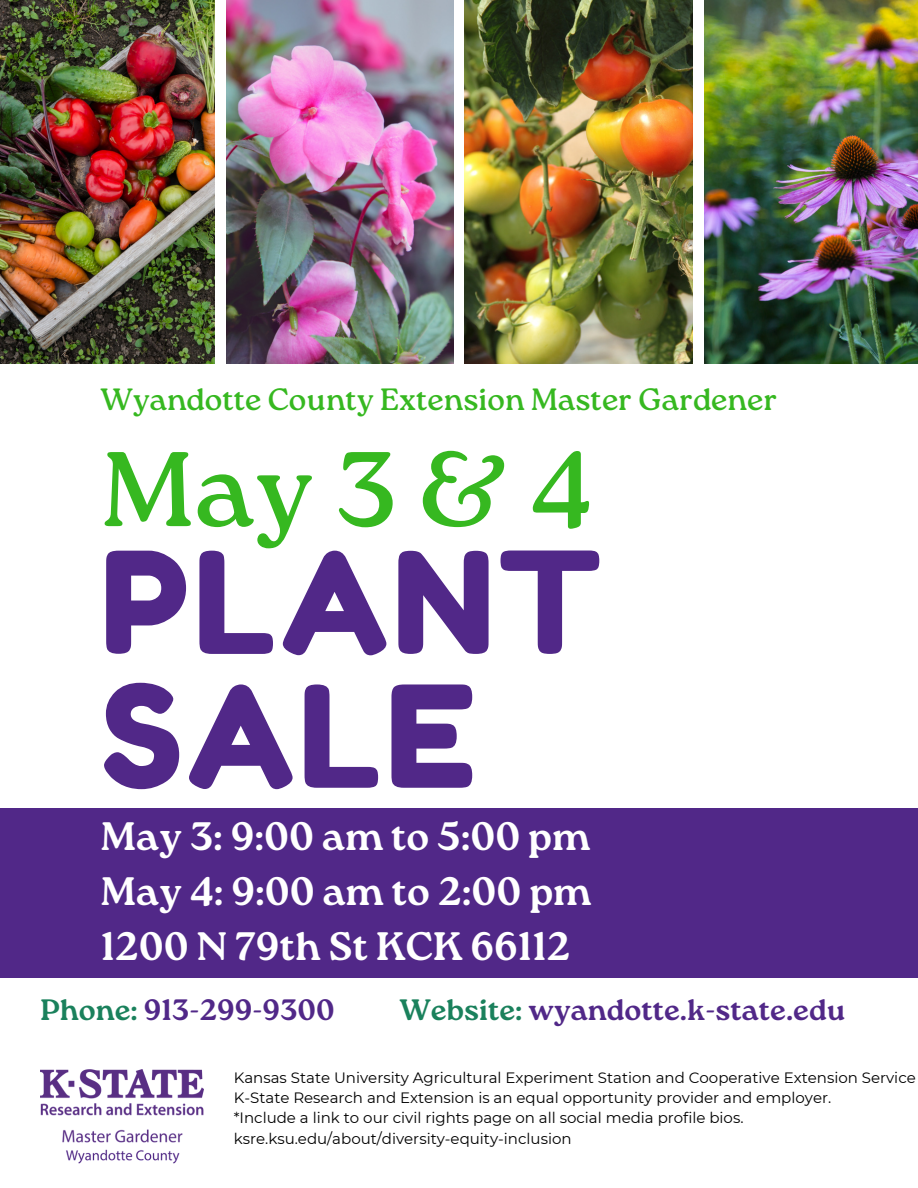
<style>
.page{position:relative;width:918px;height:1188px;background:#fff}
.page>*{position:absolute;margin:0;border:0;box-sizing:border-box;transform-origin:0 0}
.t1{font:140.85px/133.8px "Fredoka One";letter-spacing:.03em;color:#512888}
.t2{font:105.75px "Roca One";color:#36b820}
.t3{font:700 39.6px/55.2px "Roca One";color:#fff;text-align:justify}
.t4{font:30.75px "Roca One";color:#36b820}
.t5{font:700 29.55px "Roca One";color:#512888}
.t6{font:15px/20.2px "Montserrat";color:#000}
.s1{color:#1a815c}
</style>
<div class="page">
<img style="left:0;top:0;width:215px;height:363px">
<img style="left:226px;top:0;width:227px;height:363px">
<img style="left:465px;top:0;width:228px;height:363px">
<img style="left:704px;top:0;width:214px;height:363px">
<img style="left:41px;top:1070px;width:163px;height:93px">
<div style="left:0;top:808px;width:918px;height:169px;background:#512888"></div>
<h3 class="t4" style="left:101px;top:382px;width:678px">Wyandotte County Extension Master Gardener</h3>
<h2 class="t2" style="left:101px;top:428px;width:494px">May3&amp;4</h2>
<h1 class="t1" style="left:101px;top:535px;width:502px">PLANT<br>SALE</h1>
<h3 class="t3" style="left:101px;top:809px;width:492px">May 3: 9:00 am to 5:00 pm May 4: 9:00 am to 2:00 pm 1200 N 79th St KCK 66112</h3>
<h3 class="t5" style="left:41px;top:993px;width:295px"><span class="s1">Phone:</span> 913-299-9300</h3>
<h3 class="t5" style="left:400px;top:993px;width:447px"><span class="s1">Website:</span> wyandotte.k-state.edu</h3>
<p class="t6" style="left:234px;top:1067px;width:684px">Kansas State University Agricultural Experiment Station and Cooperative Extension Service K-State Research and Extension is an equal opportunity provider and employer.<br>*Include a link to our civil rights page on all social media profile bios. ksre.ksu.edu/about/diversity-equity-inclusion</p>
</div>
